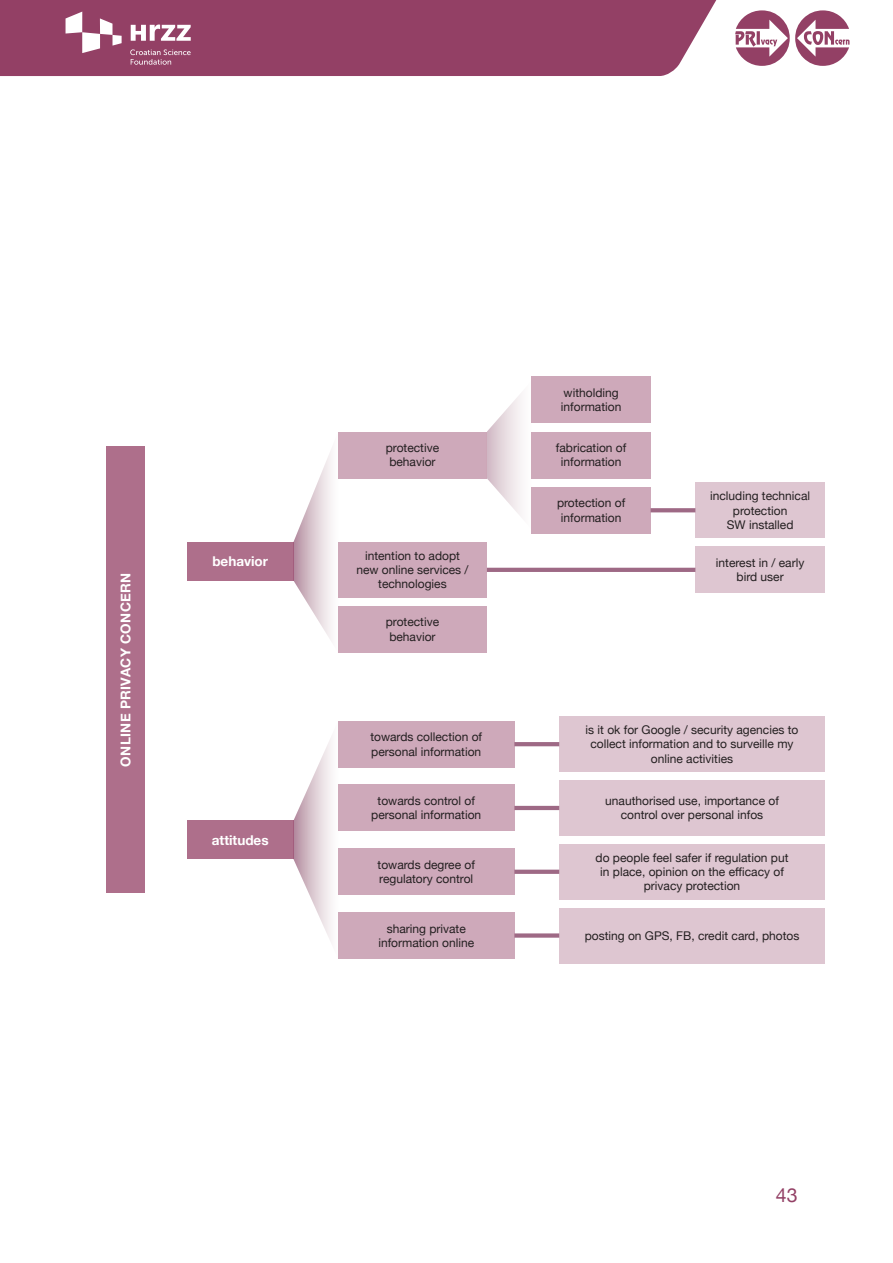
<style>
.page{position:relative;width:893px;height:1263px;background:#fff}
.page>*{position:absolute;margin:0;border:0;box-sizing:border-box;transform-origin:0 0}
.t1{font:19.5px "Helvetica Neue";color:#934065}
.t2{font:700 13.5px "Helvetica Neue";letter-spacing:.01em;color:#fff}
.t3{font:12px/14.4px "Helvetica Neue";color:#231f20;text-align:center}
</style>
<div class="page">
<div style="left:0;top:0;width:717px;height:76px;background:#934065"></div>
<svg style="left:130px;top:49px;width:61px;height:16px"></svg>
<svg style="left:66px;top:12px;width:56px;height:41px"></svg>
<svg style="left:131px;top:25px;width:60px;height:16px"></svg>
<svg style="left:735px;top:10px;width:114px;height:56px"></svg>
<div style="left:106px;top:446px;width:39px;height:447px;background:#ae6f8b"></div>
<svg style="left:293px;top:451px;width:38px;height:189px"></svg>
<svg style="left:293px;top:739px;width:38px;height:202px"></svg>
<svg style="left:487px;top:381px;width:45px;height:148px"></svg>
<div style="left:187px;top:542px;width:106px;height:38px;background:#ae6f8b"></div>
<div style="left:187px;top:821px;width:106px;height:38px;background:#ae6f8b"></div>
<div style="left:338px;top:542px;width:149px;height:55px;background:#cea9ba"></div>
<div style="left:338px;top:432px;width:149px;height:46px;background:#cea9ba"></div>
<div style="left:338px;top:606px;width:149px;height:47px;background:#cea9ba"></div>
<div style="left:338px;top:912px;width:176px;height:47px;background:#cea9ba"></div>
<div style="left:338px;top:848px;width:176px;height:47px;background:#cea9ba"></div>
<div style="left:338px;top:784px;width:176px;height:47px;background:#cea9ba"></div>
<div style="left:338px;top:721px;width:176px;height:46px;background:#cea9ba"></div>
<div style="left:559px;top:716px;width:266px;height:56px;background:#dec6d1"></div>
<div style="left:559px;top:780px;width:266px;height:56px;background:#dec6d1"></div>
<div style="left:559px;top:844px;width:266px;height:55px;background:#dec6d1"></div>
<div style="left:559px;top:908px;width:266px;height:55px;background:#dec6d1"></div>
<div style="left:532px;top:432px;width:119px;height:46px;background:#cea9ba"></div>
<div style="left:532px;top:487px;width:119px;height:47px;background:#cea9ba"></div>
<div style="left:532px;top:376px;width:119px;height:47px;background:#cea9ba"></div>
<div style="left:695px;top:546px;width:130px;height:47px;background:#dec6d1"></div>
<div style="left:695px;top:483px;width:130px;height:55px;background:#dec6d1"></div>
<hr style="left:514px;top:742px;width:45px;height:4px;background:#9e6985">
<svg style="left:651px;top:508px;width:44px;height:4px"></svg>
<hr style="left:487px;top:568px;width:208px;height:4px;background:#9e6985">
<hr style="left:514px;top:806px;width:45px;height:4px;background:#9e6985">
<svg style="left:514px;top:870px;width:45px;height:4px"></svg>
<div style="left:514px;top:933px;width:45px;height:5px;background:#9e6985"></div>
<p class="t2" style="left:115px;top:767px;width:195px;rotate:-90deg">ONLINE PRIVACY CONCERN</p>
<p class="t2" style="left:212px;top:551px;width:57px">behavior</p>
<p class="t2" style="left:212px;top:829px;width:58px">attitudes</p>
<p class="t3" style="left:386px;top:441px;width:55px;text-align:left">protective behavior</p>
<p class="t3" style="left:356px;top:549px;width:114px">intention to adopt new online services / technologies</p>
<p class="t3" style="left:386px;top:616px;width:55px;text-align:left">protective behavior</p>
<p class="t3" style="left:561px;top:386px;width:62px;text-align:left">witholding information</p>
<p class="t3" style="left:556px;top:441px;width:72px">fabrication of information</p>
<p class="t3" style="left:557px;top:496px;width:70px">protection of information</p>
<p class="t3" style="left:710px;top:489px;width:102px">including technical protection<br>SW installed</p>
<p class="t3" style="left:716px;top:556px;width:90px">interest in / early bird user</p>
<p class="t3" style="left:370px;top:730px;width:113px;text-align:left">towards collection of personal information</p>
<p class="t3" style="left:586px;top:723px;width:214px">is it ok for Google / security agencies to collect information and to surveille my online activities</p>
<p class="t3" style="left:605px;top:794px;width:175px">unauthorised use, importance of control over personal infos</p>
<p class="t3" style="left:596px;top:851px;width:194px">do people feel safer if regulation put in place, opinion on the efficacy of privacy protection</p>
<p class="t3" style="left:585px;top:929px;width:216px">posting on GPS, FB, credit card, photos</p>
<p class="t3" style="left:371px;top:794px;width:112px">towards control of personal information</p>
<p class="t3" style="left:378px;top:858px;width:99px;text-align:left">towards degree of regulatory control</p>
<p class="t3" style="left:378px;top:922px;width:97px">sharing private information online</p>
<h1 class="t1" style="left:776px;top:1181px;width:23px">43</h1>
</div>
